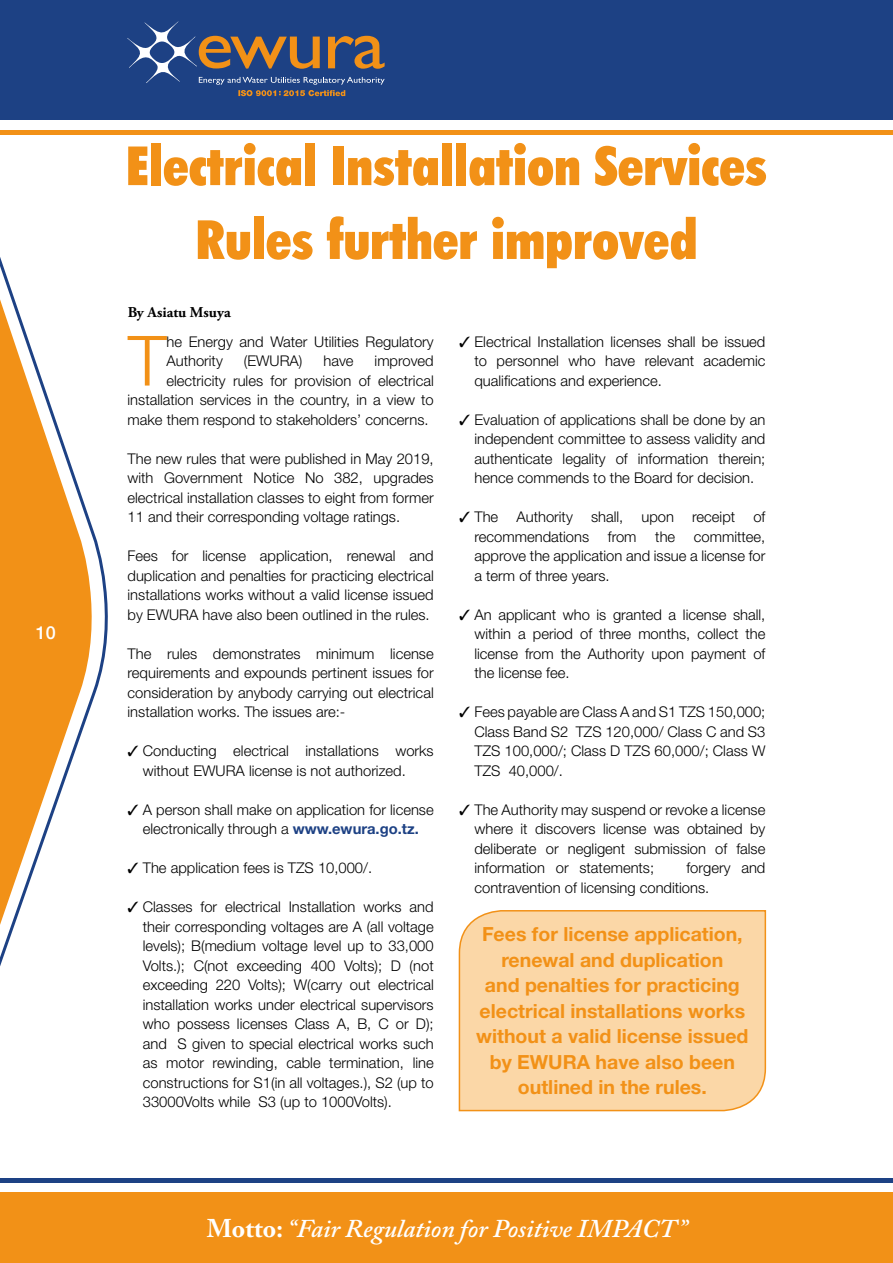
<style>
.page{position:relative;width:893px;height:1263px;background:#fff}
.page>*{position:absolute;margin:0;border:0;box-sizing:border-box;transform-origin:0 0}
.t1{font:300 69.45px "Helvetica Neue CE";color:#f29117}
.t2{font:900 condensed 54.15px/73.8px "Futura BT";color:#f29117;text-align:center}
.t3{font:italic 600 25.5px "Adobe Caslon Pro";color:#fff}
.t4{font:700 19.5px/25.5px "Helvetica Neue";color:#f29117;text-align:center}
.t5{font:500 18px "Helvetica Neue CE";color:#fff}
.t6{font:700 15px "Adobe Garamond Pro";color:#000}
.t7{font:300 14.85px/19.5px "Helvetica Neue CE";color:#000;text-align:justify}
.s1{font-weight:700;color:#1d4184}
.s2{font-weight:700;font-style:normal}
</style>
<div class="page">
<div style="left:0;top:0;width:893px;height:120px;background:#1d4184"></div>
<div style="left:0;top:1192px;width:893px;height:71px;background:#f29117"></div>
<hr style="left:0;top:1179px;width:893px;height:4px;background:#1d4184">
<hr style="left:0;top:130px;width:893px;height:4px;background:#f29117">
<svg style="left:0;top:134px;width:106px;height:832px"></svg>
<svg style="left:127px;top:21px;width:258px;height:75px"></svg>
<div style="left:458px;top:910px;width:309px;height:202px;background:#fbd7a7"></div>
<p class="t5" style="left:36px;top:621px;width:22px">10</p>
<h2 class="t2" style="left:126px;top:129px;width:642px">Electrical Installation Services<br>Rules further improved</h2>
<p class="t6" style="left:128px;top:304px;width:105px">By Asiatu Msuya</p>
<h1 class="t1" style="left:128px;top:319px;width:40px">T</h1>
<p class="t7" style="left:166px;top:331px;width:269px">he Energy and Water Utilities Regulatory<br>Authority</p>
<p class="t7" style="left:244px;top:351px;width:60px">(EWURA)</p>
<p class="t7" style="left:323px;top:351px;width:32px">have</p>
<p class="t7" style="left:375px;top:351px;width:61px">improved</p>
<p class="t7" style="left:166px;top:370px;width:269px">electricity rules for provision of electrical</p>
<p class="t7" style="left:128px;top:390px;width:308px">installation services in the country, in a view to</p>
<p class="t7" style="left:128px;top:409px;width:303px">make them respond to stakeholders’ concerns.</p>
<p class="t7" style="left:128px;top:448px;width:308px">The new rules that were published in May 2019, with Government Notice No 382, upgrades electrical installation classes to eight from former 11 and their corresponding voltage ratings.</p>
<p class="t7" style="left:128px;top:546px;width:308px">Fees for license application, renewal and duplication and penalties for practicing electrical installations works without a valid license issued by EWURA have also been outlined in the rules.</p>
<p class="t7" style="left:128px;top:643px;width:308px">The rules demonstrates minimum license requirements and expounds pertinent issues for consideration by anybody carrying out electrical installation works. The issues are:-</p>
<p class="t7" style="left:143px;top:741px;width:292px;text-indent:-15px">✓ Conducting electrical installations works without EWURA license is not authorized.</p>
<p class="t7" style="left:128px;top:799px;width:308px;text-align:center">✓ A person shall make on application for license electronically through a <span class="s1">www.ewura.go.tz.</span></p>
<p class="t7" style="left:128px;top:858px;width:246px">✓ The application fees is TZS 10,000/.</p>
<p class="t7" style="left:143px;top:897px;width:292px;text-indent:-15px">✓ Classes for electrical Installation works and their corresponding voltages are A (all voltage levels); B(medium voltage level up to 33,000<br>Volts.); C(not exceeding 400 Volts); D (not exceeding 220 Volts); W(carry out electrical installation works under electrical supervisors who possess licenses Class A, B, C or D); and S given to special electrical works such as motor rewinding, cable termination, line constructions for S1(in all voltages.), S2 (up to 33000Volts while S3 (up to 1000Volts).</p>
<p class="t7" style="left:474px;top:332px;width:292px;text-indent:-15px">✓ Electrical Installation licenses shall be issued to personnel who have relevant academic qualifications and experience.</p>
<p class="t7" style="left:474px;top:410px;width:292px;text-indent:-15px">✓ Evaluation of applications shall be done by an independent committee to assess validity and authenticate legality of information therein; hence commends to the Board for decision.</p>
<p class="t7" style="left:474px;top:507px;width:292px;text-indent:-15px">✓ The Authority shall, upon receipt of recommendations</p>
<p class="t7" style="left:608px;top:527px;width:30px">from</p>
<p class="t7" style="left:655px;top:527px;width:21px">the</p>
<p class="t7" style="left:474px;top:527px;width:292px;text-indent:219px">committee, approve the application and issue a license for a term of three years.</p>
<p class="t7" style="left:474px;top:605px;width:292px;text-indent:-15px">✓ An applicant who is granted a license shall, within a period of three months, collect the license from the Authority upon payment of the license fee.</p>
<p class="t7" style="left:474px;top:702px;width:292px;text-indent:-15px">✓ Fees payable are Class A and S1 TZS 150,000; Class Band S2 TZS 120,000/ Class C and S3<br>TZS 100,000/; Class D TZS 60,000/; Class W TZS 40,000/.</p>
<p class="t7" style="left:474px;top:800px;width:292px;text-indent:-15px">✓ The Authority may suspend or revoke a license where it discovers license was obtained by deliberate or negligent submission of false information or statements;</p>
<p class="t7" style="left:474px;top:858px;width:292px;text-indent:212px">forgery and contravention of licensing conditions.</p>
<h3 class="t4" style="left:476px;top:921px;width:274px">Fees for license application, renewal and duplication<br>and penalties for practicing electrical installations works without a valid license issued by EWURA have also been outlined in the rules.</h3>
<h3 class="t3" style="left:207px;top:1213px;width:482px"><span class="s2">Motto:</span> “Fair Regulation for Positive IMPACT”</h3>
</div>
